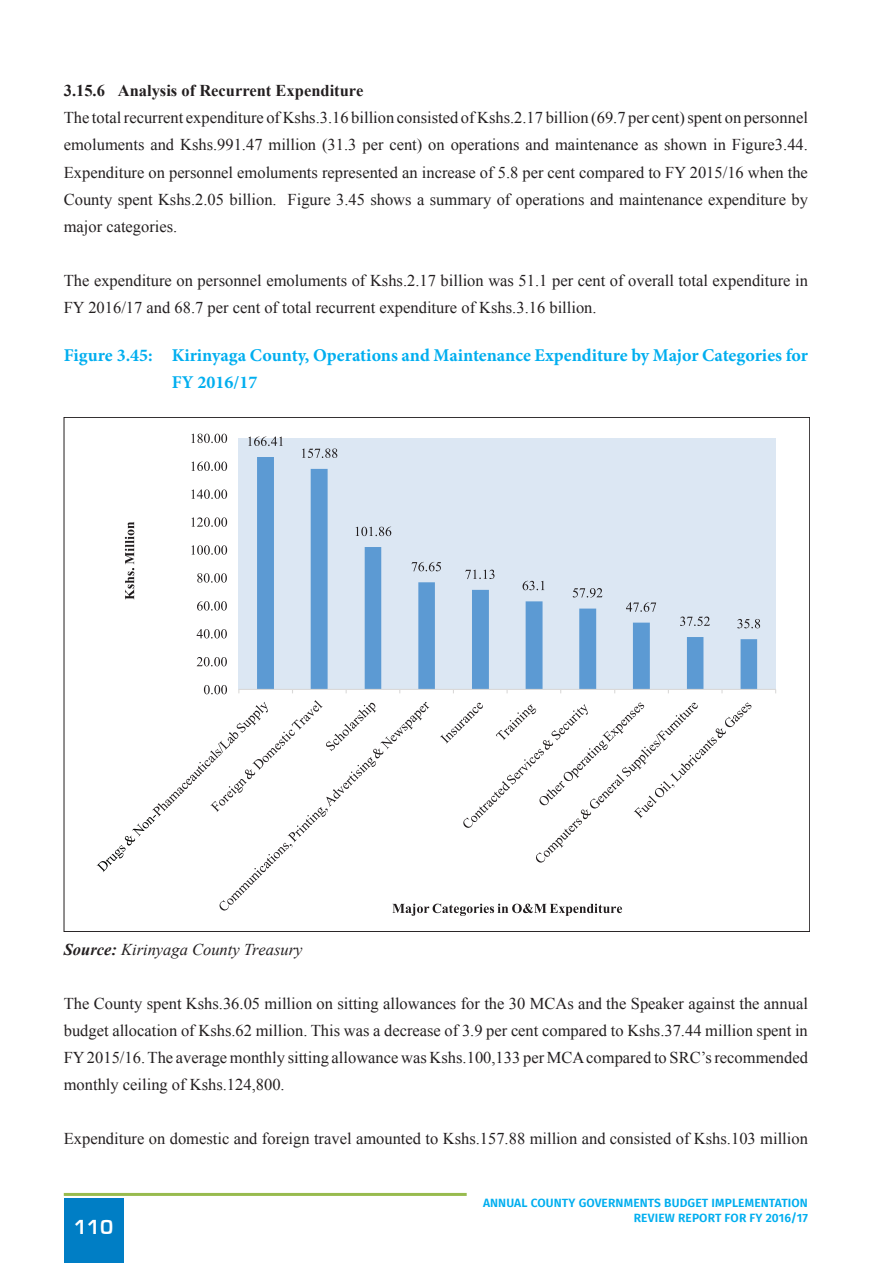
<style>
.page{position:relative;width:893px;height:1263px;background:#fff}
.page>*{position:absolute;margin:0;border:0;box-sizing:border-box;transform-origin:0 0}
.t1{font:700 21px "Eurostile";color:#fff}
.t2{font:700 18px "Minion Pro";color:#00aeef}
.t3{font:16.5px/27px "Times New Roman";color:#231f20;text-align:justify}
.t4{font:700 16.5px "Times New Roman";color:#231f20}
.t5{font:italic 16.5px "Times New Roman";color:#231f20}
.t6{font:600 12px "Fira Sans";letter-spacing:.01em;color:#00aeef}
.s1{font-weight:700}
</style>
<div class="page">
<div style="left:64px;top:1199px;width:59px;height:64px;background:#007ec5"></div>
<hr style="left:64px;top:1193px;width:403px;height:3px;background:#98bb4e">
<div style="left:239px;top:438px;width:537px;height:251px;background:#dce7f3"></div>
<svg style="left:257px;top:457px;width:500px;height:232px"></svg>
<hr style="left:239px;top:689px;width:537px;height:1px;background:#dad9d8">
<svg style="left:248px;top:437px;width:35px;height:9px"></svg>
<svg style="left:302px;top:448px;width:35px;height:10px"></svg>
<svg style="left:356px;top:527px;width:35px;height:9px"></svg>
<svg style="left:411px;top:562px;width:30px;height:9px"></svg>
<svg style="left:465px;top:570px;width:29px;height:9px"></svg>
<svg style="left:523px;top:581px;width:21px;height:9px"></svg>
<svg style="left:573px;top:588px;width:29px;height:9px"></svg>
<svg style="left:626px;top:602px;width:30px;height:10px"></svg>
<svg style="left:680px;top:616px;width:30px;height:10px"></svg>
<svg style="left:737px;top:619px;width:23px;height:9px"></svg>
<svg style="left:204px;top:685px;width:23px;height:9px"></svg>
<svg style="left:197px;top:657px;width:30px;height:9px"></svg>
<svg style="left:197px;top:629px;width:30px;height:9px"></svg>
<svg style="left:197px;top:601px;width:30px;height:10px"></svg>
<svg style="left:197px;top:573px;width:30px;height:10px"></svg>
<svg style="left:191px;top:545px;width:36px;height:10px"></svg>
<svg style="left:191px;top:517px;width:36px;height:10px"></svg>
<svg style="left:191px;top:489px;width:36px;height:10px"></svg>
<svg style="left:191px;top:462px;width:36px;height:9px"></svg>
<svg style="left:191px;top:434px;width:36px;height:9px"></svg>
<svg style="left:125px;top:522px;width:9px;height:78px"></svg>
<svg style="left:97px;top:700px;width:654px;height:216px"></svg>
<p class="t4" style="left:64px;top:80px;width:301px">3.15.6 Analysis of Recurrent Expenditure</p>
<p class="t3" style="left:64px;top:104px;width:746px">The total recurrent expenditure of Kshs.3.16 billion consisted of Kshs.2.17 billion (69.7 per cent) spent on personnel emoluments and Kshs.991.47 million (31.3 per cent) on operations and maintenance as shown in Figure3.44.<br>Expenditure on personnel emoluments represented an increase of 5.8 per cent compared to FY 2015/16 when the County spent Kshs.2.05 billion. Figure 3.45 shows a summary of operations and maintenance expenditure by major categories.</p>
<p class="t3" style="left:64px;top:266px;width:746px">The expenditure on personnel emoluments of Kshs.2.17 billion was 51.1 per cent of overall total expenditure in<br>FY 2016/17 and 68.7 per cent of total recurrent expenditure of Kshs.3.16 billion.</p>
<p class="t2" style="left:64px;top:343px;width:746px">Figure 3.45: Kirinyaga County, Operations and Maintenance Expenditure by Major Categories for</p>
<p class="t2" style="left:172px;top:370px;width:87px">FY 2016/17</p>
<p class="t5" style="left:64px;top:938px;width:240px"><span class="s1">Source:</span> Kirinyaga County Treasury</p>
<p class="t3" style="left:64px;top:990px;width:746px">The County spent Kshs.36.05 million on sitting allowances for the 30 MCAs and the Speaker against the annual budget allocation of Kshs.62 million. This was a decrease of 3.9 per cent compared to Kshs.37.44 million spent in FY 2015/16. The average monthly sitting allowance was Kshs.100,133 per MCA compared to SRC’s recommended monthly ceiling of Kshs.124,800.</p>
<p class="t3" style="left:64px;top:1125px;width:746px">Expenditure on domestic and foreign travel amounted to Kshs.157.88 million and consisted of Kshs.103 million</p>
<p class="t1" style="left:74px;top:1215px;width:41px">110</p>
<p class="t6" style="left:483px;top:1193px;width:326px">ANNUAL COUNTY GOVERNMENTS BUDGET IMPLEMENTATION</p>
<p class="t6" style="left:634px;top:1207px;width:176px">REVIEW REPORT FOR FY 2016/17</p>
</div>
